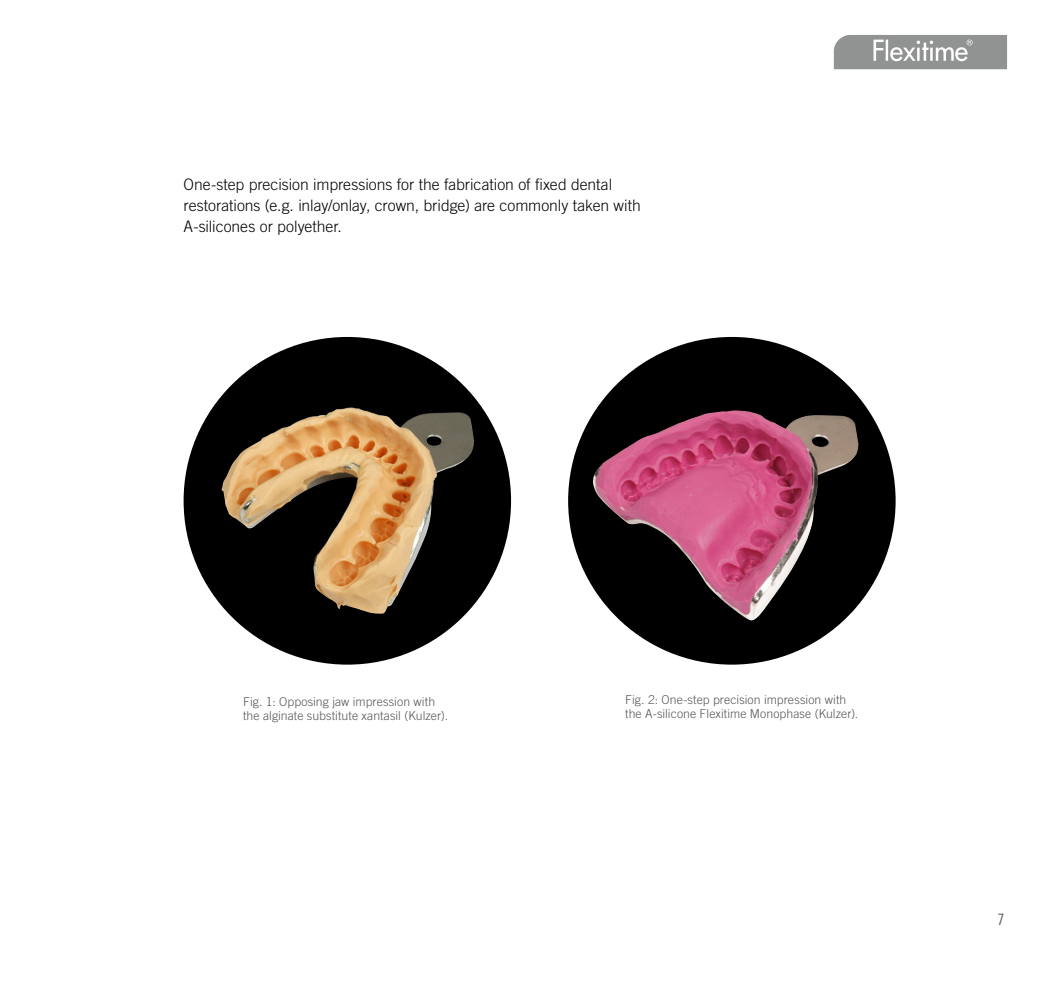
<style>
.page{position:relative;width:1042px;height:993px;background:#fff}
.page>*{position:absolute;margin:0;border:0;box-sizing:border-box;transform-origin:0 0}
.t1{font:300 15.75px/21px "Trade Gothic LT Com";color:#000}
.t2{font:15.75px "Trade Gothic LT Com Cn 18";color:#565656}
.t3{font:300 12.25px/14.7px "Trade Gothic LT Com";letter-spacing:.01em;color:#565656}
</style>
<div class="page">
<svg style="left:833px;top:35px;width:174px;height:34px;background:#9e9f9f"></svg>
<div style="left:184px;top:337px;width:327px;height:327px;background:#000;border-radius:50%"></div>
<div style="left:568px;top:337px;width:327px;height:327px;background:#000;border-radius:50%"></div>
<img style="left:593px;top:410px;width:266px;height:211px">
<img style="left:221px;top:407px;width:253px;height:207px">
<p class="t1" style="left:184px;top:173px;width:459px">One-step precision impressions for the fabrication of fixed dental restorations (e.g. inlay/onlay, crown, bridge) are commonly taken with<br>A-silicones or polyether.</p>
<p class="t3" style="left:243px;top:693px;width:206px">Fig. 1: Opposing jaw impression with the alginate substitute xantasil (Kulzer).</p>
<p class="t3" style="left:625px;top:691px;width:235px">Fig. 2: One-step precision impression with the A-silicone Flexitime Monophase (Kulzer).</p>
<p class="t2" style="left:997px;top:910px;width:8px">7</p>
</div>
